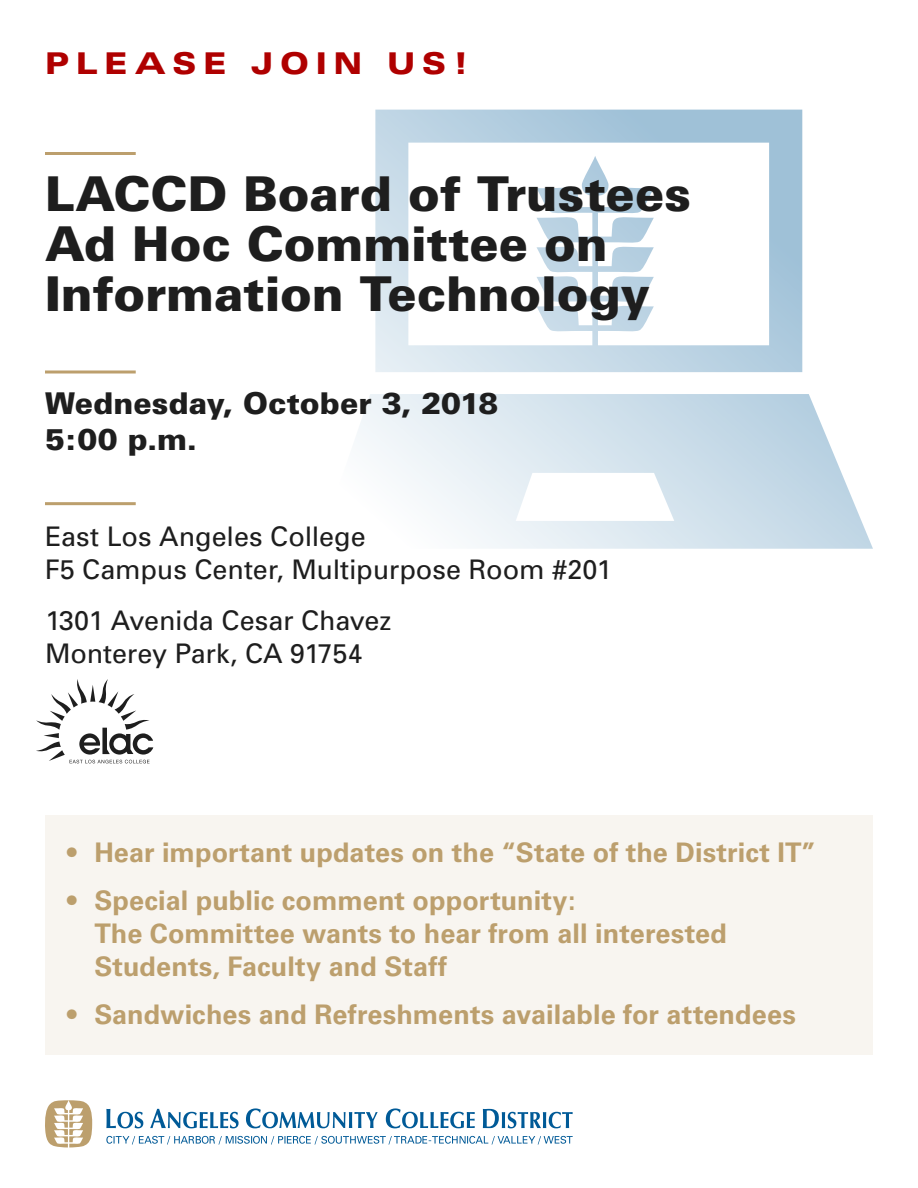
<style>
.page{position:relative;width:918px;height:1188px;background:#fff}
.page>*{position:absolute;margin:0;border:0;box-sizing:border-box;transform-origin:0 0}
.t1{font:900 48px/50.2px "Univers";letter-spacing:-.005em;color:#1e1e1e}
.t2{font:900 30px/36px "Univers";color:#1e1e1e}
.t3{font:900 expanded 30px "Univers";letter-spacing:.21em;color:#af0000}
.t4{font:700 27px/33px "Univers";letter-spacing:.005em;color:#bc9f6d}
.t5{font:27px/33px "Univers";letter-spacing:-.005em;color:#1e1e1e}
</style>
<div class="page">
<div style="left:45px;top:815px;width:828px;height:239px;background:#f8f5f0"></div>
<svg style="left:375px;top:110px;width:427px;height:262px"></svg>
<svg style="left:357px;top:394px;width:516px;height:155px"></svg>
<svg style="left:45px;top:1100px;width:47px;height:47px"></svg>
<svg style="left:106px;top:1136px;width:467px;height:9px"></svg>
<svg style="left:106px;top:1109px;width:37px;height:19px"></svg>
<svg style="left:150px;top:1109px;width:89px;height:19px"></svg>
<svg style="left:246px;top:1108px;width:132px;height:20px"></svg>
<svg style="left:386px;top:1108px;width:89px;height:20px"></svg>
<svg style="left:483px;top:1109px;width:90px;height:19px"></svg>
<hr style="left:45px;top:152px;width:91px;height:3px;background:#bc9f6d">
<svg style="left:45px;top:370px;width:91px;height:4px"></svg>
<hr style="left:45px;top:502px;width:91px;height:3px;background:#bc9f6d">
<svg style="left:36px;top:679px;width:117px;height:84px"></svg>
<p class="t3" style="left:45px;top:46px;width:425px">PLEASE JOIN US!</p>
<h1 class="t1" style="left:45px;top:168px;width:648px">LACCD Board of Trustees<br>Ad Hoc Committee on<br>Information Technology</h1>
<p class="t2" style="left:45px;top:385px;width:455px">Wednesday, October 3, 2018<br>5:00 p.m.</p>
<p class="t5" style="left:45px;top:520px;width:568px">East Los Angeles College<br>F5 Campus Center, Multipurpose Room #201</p>
<p class="t5" style="left:45px;top:604px;width:348px">1301 Avenida Cesar Chavez<br>Monterey Park, CA 91754</p>
<p class="t4" style="left:67px;top:837px;width:751px">• Hear important updates on the “State of the District IT”</p>
<p class="t4" style="left:94px;top:885px;width:634px;text-indent:-27px">• Special public comment opportunity:<br>The Committee wants to hear from all interested<br>Students, Faculty and Staff</p>
<p class="t4" style="left:67px;top:999px;width:730px">• Sandwiches and Refreshments available for attendees</p>
</div>
